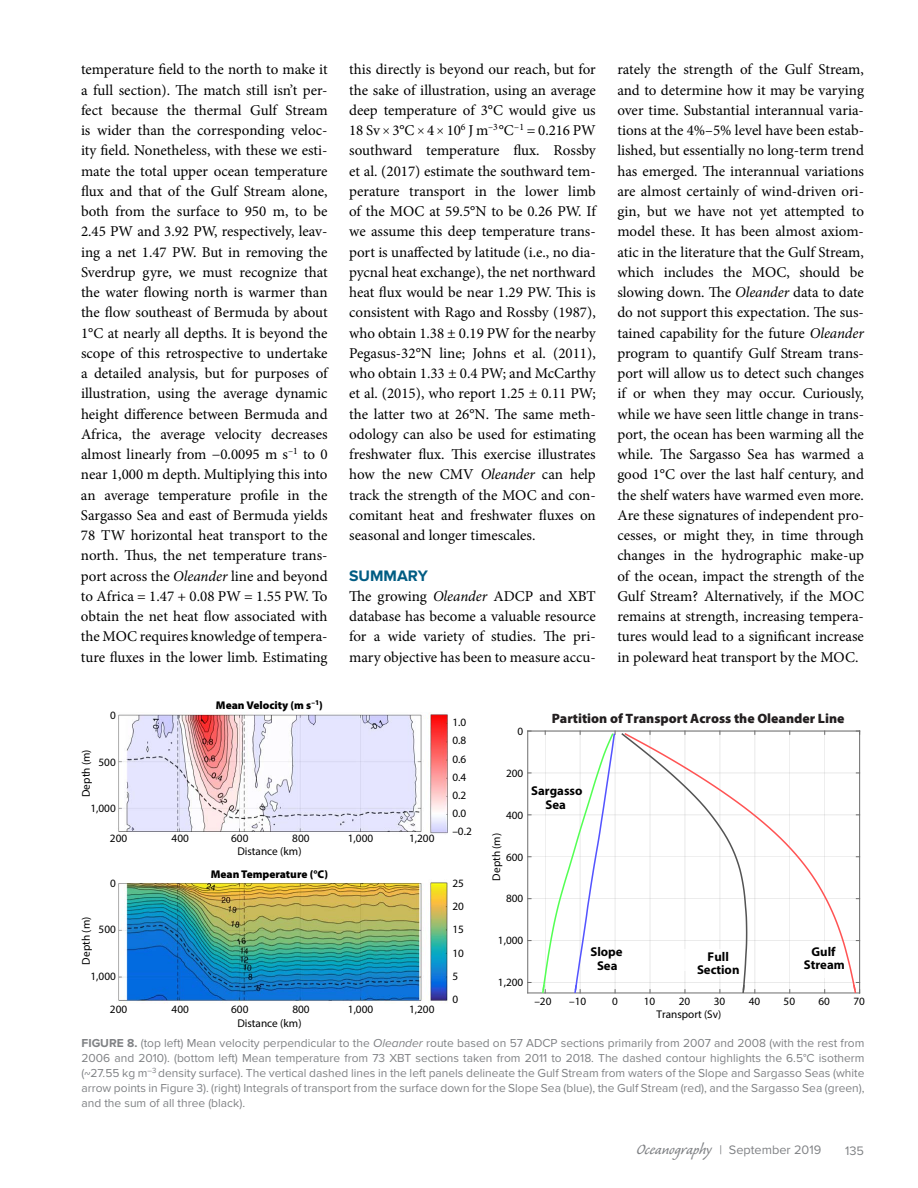
<style>
.page{position:relative;width:918px;height:1188px;background:#fff}
.page>*{position:absolute;margin:0;border:0;box-sizing:border-box;transform-origin:0 0}
.t1{font:700 15.75px "Proxima Nova";color:#005c83}
.t2{font:15px/20.2px "Minion Pro";color:#000;text-align:justify}
.t3{font:900 13.65px "Myriad Pro";color:#231f20}
.t4{font:700 12.75px/13.8px "Myriad Pro";color:#000;text-align:center}
.t5{font:12.75px "Proxima Nova";color:#808285}
.t6{font:12px/15px "Proxima Nova";color:#808285;text-align:justify}
.t7{font:11.25px/18.1px "Myriad Pro";color:#000}
.t8{font:900 11.25px "Myriad Pro";color:#000}
.s1{font-style:italic}
.s2{font-size:12px}
.s3{font-weight:700}
.s4{font-family:"Caliban Std";font-size:18.75px}
</style>
<div class="page">
<hr style="left:825px;top:731px;width:1px;height:262px;background:#262626">
<hr style="left:528px;top:773px;width:332px;height:1px;background:#262626">
<hr style="left:528px;top:815px;width:332px;height:1px;background:#262626">
<hr style="left:528px;top:857px;width:332px;height:1px;background:#262626">
<hr style="left:528px;top:898px;width:332px;height:1px;background:#262626">
<hr style="left:528px;top:940px;width:332px;height:1px;background:#262626">
<hr style="left:528px;top:982px;width:332px;height:1px;background:#262626">
<hr style="left:528px;top:993px;width:332px;height:1px;background:#262626">
<hr style="left:528px;top:731px;width:332px;height:1px;background:#262626">
<hr style="left:527px;top:731px;width:1px;height:262px;background:#262626">
<hr style="left:859px;top:731px;width:1px;height:262px;background:#262626">
<svg style="left:748px;top:732px;width:109px;height:260px"></svg>
<svg style="left:852px;top:982px;width:8px;height:12px"></svg>
<svg style="left:541px;top:731px;width:207px;height:263px"></svg>
<div style="left:672px;top:949px;width:67px;height:21px;background:#fff"></div>
<div style="left:791px;top:941px;width:48px;height:37px;background:#fff"></div>
<img style="left:118px;top:713px;width:330px;height:121px">
<img style="left:118px;top:882px;width:330px;height:121px">
<p class="t2" style="left:81px;top:59px;width:248px">temperature field to the north to make it a full section). The match still isn’t per&shy;fect because the thermal Gulf Stream is wider than the corresponding veloc&shy;ity field. Nonetheless, with these we esti&shy;mate the total upper ocean temperature flux and that of the Gulf Stream alone, both from the surface to 950 m, to be 2.45 PW and 3.92 PW, respectively, leav&shy;ing a net 1.47 PW. But in removing the Sverdrup gyre, we must recognize that the water flowing north is warmer than the flow southeast of Bermuda by about 1°C at nearly all depths. It is beyond the scope of this retrospective to undertake a detailed analysis, but for purposes of illustration, using the average dynamic height difference between Bermuda and Africa, the average velocity decreases almost linearly from −0.0095 m s<sup>–1</sup> to 0 near 1,000 m depth. Multiplying this into an average temperature profile in the Sargasso Sea and east of Bermuda yields 78 TW horizontal heat transport to the north. Thus, the net temperature trans&shy;port across the <span class="s1">Oleander</span> line and beyond to Africa = 1.47 + 0.08 PW = 1.55 PW. To obtain the net heat flow associated with the MOC requires knowledge of tempera&shy;ture fluxes in the lower limb. Estimating</p>
<p class="t2" style="left:349px;top:59px;width:248px">this directly is beyond our reach, but for the sake of illustration, using an average deep temperature of 3°C would give us 18 Sv <span class="s2">×</span> 3°C <span class="s2">×</span> 4 <span class="s2">×</span> 10<sup>6</sup> J m<sup>–3</sup> °C<sup>–1</sup> = 0.216 PW southward temperature flux. Rossby et al. (2017) estimate the southward tem&shy;perature transport in the lower limb of the MOC at 59.5°N to be 0.26 PW. If we assume this deep temperature trans&shy;port is unaffected by latitude (i.e., no dia&shy;pycnal heat exchange), the net northward heat flux would be near 1.29 PW. This is consistent with Rago and Rossby (1987), who obtain 1.38 ± 0.19 PW for the nearby Pegasus-32°N line; Johns et al. (2011), who obtain 1.33 ± 0.4 PW; and McCarthy et al. (2015), who report 1.25 ± 0.11 PW; the latter two at 26°N. The same meth&shy;odology can also be used for estimating freshwater flux. This exercise illustrates how the new CMV <span class="s1">Oleander</span> can help track the strength of the MOC and con&shy;comitant heat and freshwater fluxes on seasonal and longer timescales.</p>
<p class="t1" style="left:349px;top:566px;width:80px">SUMMARY</p>
<p class="t2" style="left:349px;top:586px;width:248px">The growing <span class="s1">Oleander</span> ADCP and XBT database has become a valuable resource for a wide variety of studies. The pri&shy;mary objective has been to measure accu-</p>
<p class="t2" style="left:617px;top:59px;width:248px">rately the strength of the Gulf Stream, and to determine how it may be varying over time. Substantial interannual varia&shy;tions at the 4%–5% level have been estab&shy;lished, but essentially no long-term trend has emerged. The interannual variations are almost certainly of wind-driven ori&shy;gin, but we have not yet attempted to model these. It has been almost axiom&shy;atic in the literature that the Gulf Stream, which includes the MOC, should be slowing down. The <span class="s1">Oleander</span> data to date do not support this expectation. The sus&shy;tained capability for the future <span class="s1">Oleander </span>program to quantify Gulf Stream trans&shy;port will allow us to detect such changes if or when they may occur. Curiously, while we have seen little change in trans&shy;port, the ocean has been warming all the while. The Sargasso Sea has warmed a good 1°C over the last half century, and the shelf waters have warmed even more.<br>Are these signatures of independent pro&shy;cesses, or might they, in time through changes in the hydrographic make-up of the ocean, impact the strength of the Gulf Stream? Alternatively, if the MOC remains at strength, increasing tempera&shy;tures would lead to a significant increase in poleward heat transport by the MOC.</p>
<p class="t7" style="left:110px;top:706px;width:7px">0</p>
<p class="t7" style="left:99px;top:753px;width:19px">500</p>
<p class="t7" style="left:90px;top:799px;width:27px">1,000</p>
<p class="t7" style="left:77px;top:797px;width:49px;rotate:-90deg">Depth (m)</p>
<p class="t8" style="left:216px;top:698px;width:108px">Mean Velocity (m s<sup>–1</sup>)</p>
<p class="t7" style="left:110px;top:829px;width:19px">200</p>
<p class="t7" style="left:172px;top:829px;width:19px">400</p>
<p class="t7" style="left:231px;top:829px;width:19px">600</p>
<p class="t7" style="left:292px;top:829px;width:19px">800</p>
<p class="t7" style="left:348px;top:829px;width:27px">1,000</p>
<p class="t7" style="left:409px;top:829px;width:27px">1,200</p>
<p class="t7" style="left:110px;top:874px;width:7px">0</p>
<p class="t7" style="left:99px;top:920px;width:19px">500</p>
<p class="t7" style="left:90px;top:967px;width:27px">1,000</p>
<p class="t7" style="left:77px;top:965px;width:49px;rotate:-90deg">Depth (m)</p>
<p class="t7" style="left:237px;top:842px;width:66px">Distance (km)</p>
<p class="t8" style="left:211px;top:867px;width:119px">Mean Temperature (°C)</p>
<p class="t7" style="left:110px;top:1000px;width:19px">200</p>
<p class="t7" style="left:172px;top:1000px;width:19px">400</p>
<p class="t7" style="left:231px;top:1000px;width:19px">600</p>
<p class="t7" style="left:292px;top:1000px;width:19px">800</p>
<p class="t7" style="left:348px;top:1000px;width:27px">1,000</p>
<p class="t7" style="left:409px;top:1000px;width:27px">1,200</p>
<p class="t7" style="left:237px;top:1014px;width:66px">Distance (km)</p>
<p class="t7" style="left:452px;top:713px;width:21px">1.0<br>0.8<br>0.6<br>0.4<br>0.2<br>0.0 –0.2</p>
<p class="t7" style="left:452px;top:871px;width:13px;line-height:23.2px">25<br>20<br>15<br>10<br>5<br>0</p>
<p class="t7" style="left:518px;top:722px;width:7px">0</p>
<p class="t7" style="left:506px;top:764px;width:19px">200</p>
<p class="t7" style="left:506px;top:806px;width:19px">400</p>
<p class="t7" style="left:506px;top:847px;width:19px">600</p>
<p class="t7" style="left:506px;top:889px;width:19px">800</p>
<p class="t7" style="left:498px;top:931px;width:27px">1,000</p>
<p class="t7" style="left:498px;top:973px;width:27px">1,200</p>
<p class="t7" style="left:487px;top:881px;width:49px;rotate:-90deg">Depth (m)</p>
<p class="t3" style="left:552px;top:710px;width:294px">Partition of Transport Across the Oleander Line</p>
<p class="t4" style="left:531px;top:783px;width:53px;line-height:14.5px">Sargasso<br>Sea</p>
<p class="t4" style="left:590px;top:945px;width:34px">Slope<br>Sea</p>
<p class="t4" style="left:697px;top:950px;width:44px;line-height:12.8px">Full<br>Section</p>
<p class="t4" style="left:804px;top:946px;width:42px;line-height:12.3px">Gulf<br>Stream</p>
<p class="t7" style="left:534px;top:992px;width:19px">–20</p>
<p class="t7" style="left:569px;top:992px;width:19px">–10</p>
<p class="t7" style="left:612px;top:992px;width:7px">0</p>
<p class="t7" style="left:644px;top:992px;width:13px">10</p>
<p class="t7" style="left:679px;top:992px;width:13px">20</p>
<p class="t7" style="left:714px;top:992px;width:13px">30</p>
<p class="t7" style="left:749px;top:992px;width:13px">40</p>
<p class="t7" style="left:784px;top:992px;width:13px">50</p>
<p class="t7" style="left:819px;top:992px;width:13px">60</p>
<p class="t7" style="left:854px;top:992px;width:13px">70</p>
<p class="t7" style="left:657px;top:1005px;width:66px">Transport (Sv)</p>
<p class="t6" style="left:82px;top:1036px;width:785px"><span class="s3">FIGURE 8.</span> (top left) Mean velocity perpendicular to the <span class="s1">Oleander</span> route based on 57 ADCP sections primarily from 2007 and 2008 (with the rest from 2006 and 2010). (bottom left) Mean temperature from 73 XBT sections taken from 2011 to 2018. The dashed contour highlights the 6.5°C isotherm (~27.55 kg m<sup>–3</sup> density surface). The vertical dashed lines in the left panels delineate the Gulf Stream from waters of the Slope and Sargasso Seas (white arrow points in Figure 3). (right) Integrals of transport from the surface down for the Slope Sea (blue), the Gulf Stream (red), and the Sargasso Sea (green), and the sum of all three (black).</p>
<p class="t5" style="left:636px;top:1142px;width:186px"><span class="s4">Oceanography</span> | September 2019</p>
<p class="t5" style="left:845px;top:1143px;width:20px">135</p>
</div>
